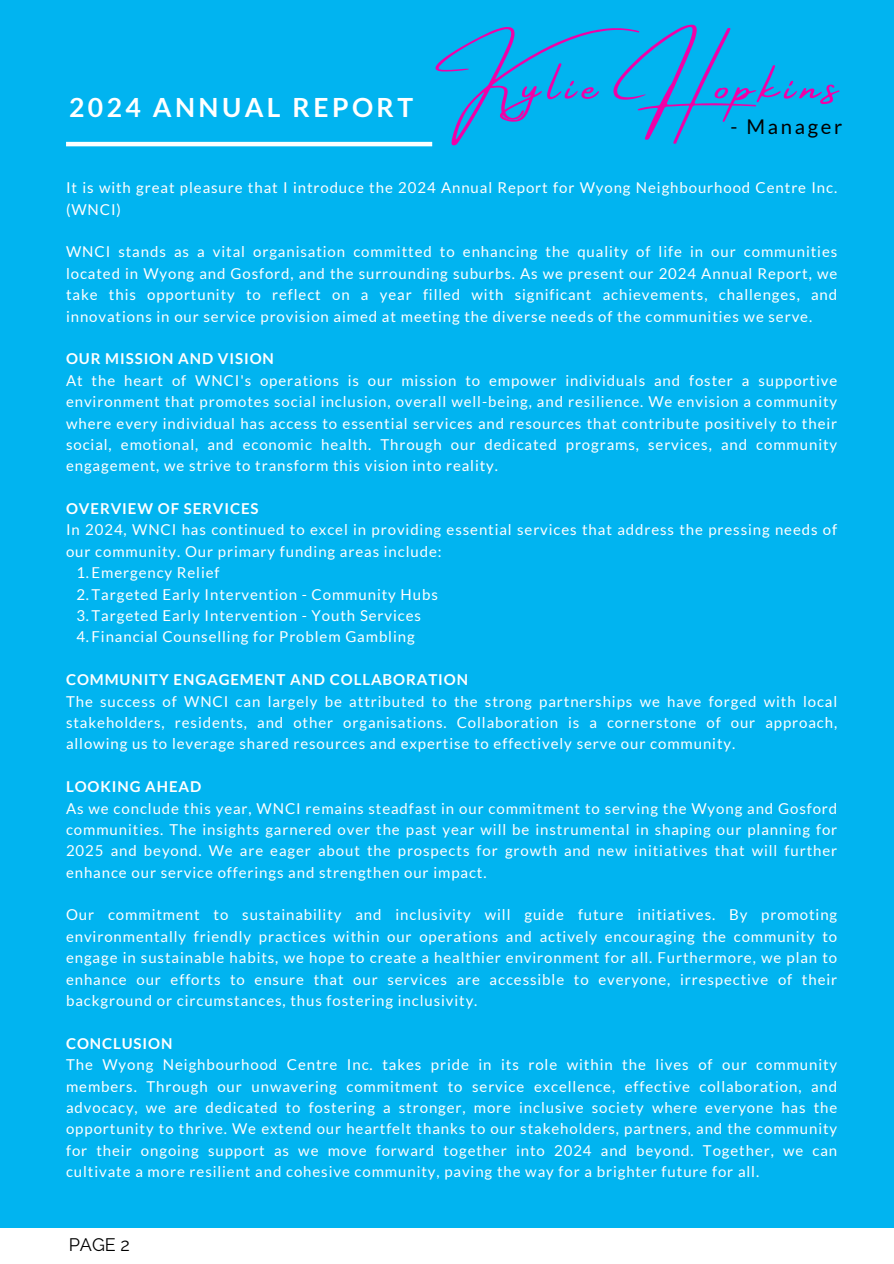
<style>
.page{position:relative;width:894px;height:1264px;background:#fff}
.page>*{position:absolute;margin:0;border:0;box-sizing:border-box;transform-origin:0 0}
.t1{font:51.3px "Amsterdam Four";letter-spacing:.13em;color:#f000a8}
.t2{font:700 26.4px "Lato";letter-spacing:.13em;color:#fff}
.t3{font:20.25px "Lato";letter-spacing:.13em;color:#000}
.t4{font:18px "Raleway";color:#000}
.t5{font:15px/21.3px "Lato";letter-spacing:.06em;color:#fff;text-align:justify}
.t6{font:700 15px "Lato";letter-spacing:.06em;color:#fff}
</style>
<div class="page">
<div style="left:0;top:0;width:893px;height:1263px;background:#01b4f0"></div>
<div style="left:0;top:1227px;width:893px;height:36px;background:#fff"></div>
<hr style="left:66px;top:142px;width:366px;height:4px;background:#fff">
<h2 class="t2" style="left:69px;top:91px;width:345px">2024 ANNUAL REPORT</h2>
<p class="t1" style="left:453px;top:57px;width:386px">Kylie Hopkins</p>
<p class="t3" style="left:730px;top:114px;width:113px">- Manager</p>
<p class="t5" style="left:66px;top:177px;width:772px">It is with great pleasure that I introduce the 2024 Annual Report for Wyong Neighbourhood Centre Inc. (WNCI)</p>
<p class="t5" style="left:66px;top:241px;width:772px">WNCI stands as a vital organisation committed to enhancing the quality of life in our communities located in Wyong and Gosford, and the surrounding suburbs. As we present our 2024 Annual Report, we take this opportunity to reflect on a year filled with significant achievements, challenges, and innovations in our service provision aimed at meeting the diverse needs of the communities we serve.</p>
<p class="t6" style="left:66px;top:349px;width:209px">OUR MISSION AND VISION</p>
<p class="t5" style="left:66px;top:369px;width:772px">At the heart of WNCI's operations is our mission to empower individuals and foster a supportive environment that promotes social inclusion, overall well-being, and resilience. We envision a community where every individual has access to essential services and resources that contribute positively to their social, emotional, and economic health. Through our dedicated programs, services, and community engagement, we strive to transform this vision into reality.</p>
<p class="t6" style="left:66px;top:499px;width:194px">OVERVIEW OF SERVICES</p>
<p class="t5" style="left:66px;top:519px;width:772px">In 2024, WNCI has continued to excel in providing essential services that address the pressing needs of</p>
<p class="t5" style="left:66px;top:540px;width:377px">our community. Our primary funding areas include:</p>
<p class="t5" style="left:76px;top:562px;width:145px">1.Emergency Relief</p>
<p class="t5" style="left:76px;top:583px;width:363px">2.Targeted Early Intervention - Community Hubs</p>
<p class="t5" style="left:76px;top:604px;width:346px">3.Targeted Early Intervention - Youth Services</p>
<p class="t5" style="left:76px;top:626px;width:340px">4.Financial Counselling for Problem Gambling</p>
<p class="t6" style="left:66px;top:670px;width:403px">COMMUNITY ENGAGEMENT AND COLLABORATION</p>
<p class="t5" style="left:66px;top:690px;width:772px">The success of WNCI can largely be attributed to the strong partnerships we have forged with local stakeholders, residents, and other organisations. Collaboration is a cornerstone of our approach, allowing us to leverage shared resources and expertise to effectively serve our community.</p>
<p class="t6" style="left:66px;top:777px;width:137px">LOOKING AHEAD</p>
<p class="t5" style="left:66px;top:797px;width:772px">As we conclude this year, WNCI remains steadfast in our commitment to serving the Wyong and Gosford communities. The insights garnered over the past year will be instrumental in shaping our planning for 2025 and beyond. We are eager about the prospects for growth and new initiatives that will further enhance our service offerings and strengthen our impact.</p>
<p class="t5" style="left:66px;top:904px;width:772px">Our commitment to sustainability and inclusivity will guide future initiatives. By promoting environmentally friendly practices within our operations and actively encouraging the community to engage in sustainable habits, we hope to create a healthier environment for all. Furthermore, we plan to enhance our efforts to ensure that our services are accessible to everyone, irrespective of their background or circumstances, thus fostering inclusivity.</p>
<p class="t6" style="left:66px;top:1033px;width:108px">CONCLUSION</p>
<p class="t5" style="left:66px;top:1053px;width:772px">The Wyong Neighbourhood Centre Inc. takes pride in its role within the lives of our community members. Through our unwavering commitment to service excellence, effective collaboration, and advocacy, we are dedicated to fostering a stronger, more inclusive society where everyone has the opportunity to thrive. We extend our heartfelt thanks to our stakeholders, partners, and the community for their ongoing support as we move forward together into 2024 and beyond. Together, we can cultivate a more resilient and cohesive community, paving the way for a brighter future for all.</p>
<h1 class="t4" style="left:69px;top:1234px;width:63px">PAGE 2</h1>
</div>
